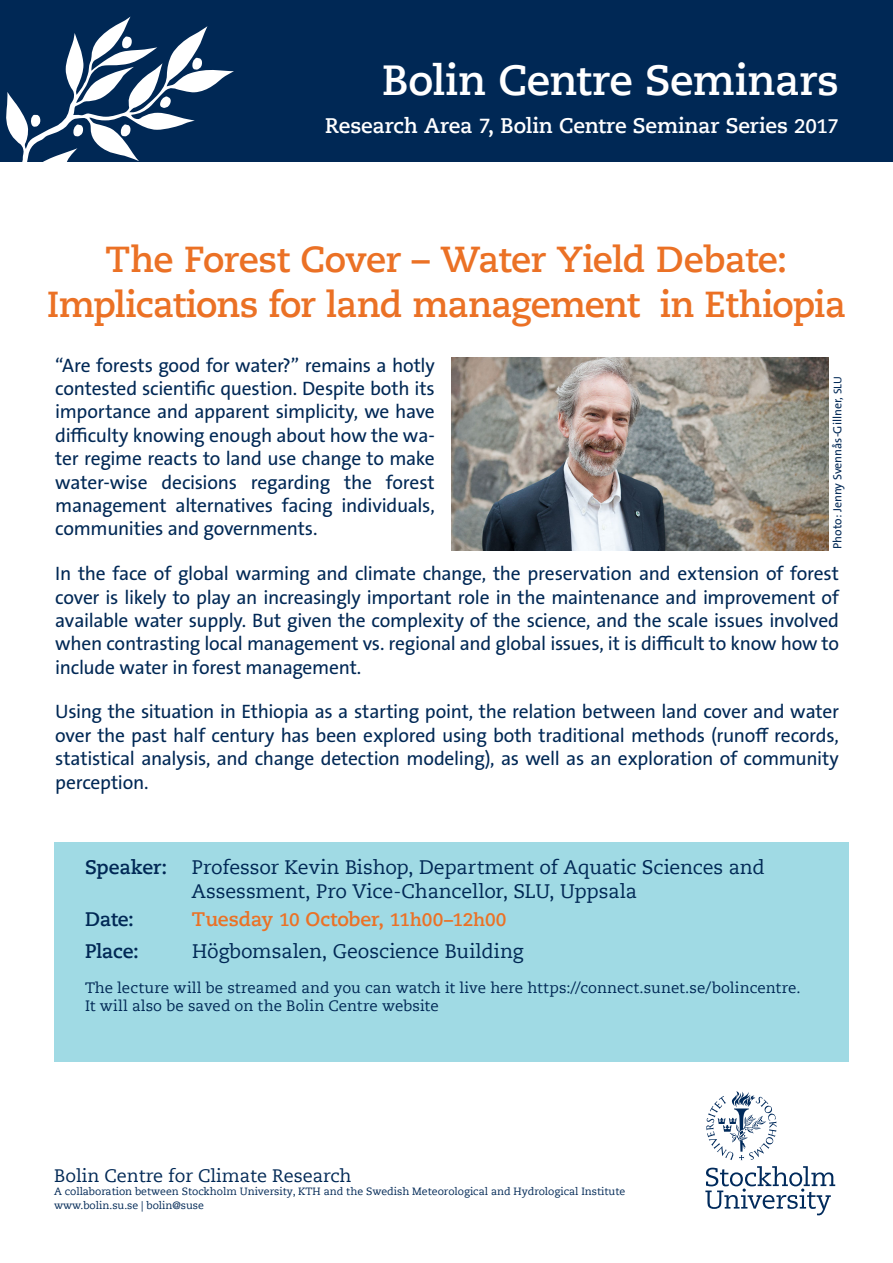
<style>
.page{position:relative;width:893px;height:1263px;background:#fff}
.page>*{position:absolute;margin:0;border:0;box-sizing:border-box;transform-origin:0 0}
.t1{font:700 42px "Caecilia Com 75";letter-spacing:-.01em;color:#fff}
.t2{font:700 36px/45px "Caecilia Com 75";letter-spacing:-.025em;color:#eb7125;text-align:center}
.t3{font:700 21px "Caecilia Com 75";letter-spacing:-.01em;color:#fff}
.t4{font:19.5px/23.4px "The Sans B W5 Plain";letter-spacing:-.015em;color:#002855;text-align:justify}
.t5{font:19.5px/24px "Caecilia Com 55 Roman";letter-spacing:-.005em;color:#002855}
.t6{font:700 19.5px "Caecilia Com 75";letter-spacing:-.005em;color:#eb7125}
.t7{font:700 19.5px "Caecilia Com 75";letter-spacing:-.015em;color:#002855}
.t8{font:18px "Caecilia Com 55 Roman";color:#002855}
.t9{font:15px/18px "Caecilia Com 55 Roman";letter-spacing:.005em;color:#002855}
.t10{font:12px "The Sans B W5 Plain";color:#002855}
.t11{font:10.5px "Caecilia Com 55 Roman";color:#002855}
.s1{font-size:20.25px}
.s2{font-size:19.5px}
.s3{font-size:11.25px}
.s4{font-size:18px}
</style>
<div class="page">
<div style="left:54px;top:842px;width:794px;height:219px;background:#a0dae4"></div>
<svg style="left:705px;top:1166px;width:130px;height:49px"></svg>
<svg style="left:706px;top:1091px;width:71px;height:69px"></svg>
<div style="left:0;top:0;width:893px;height:162px;background:#002855"></div>
<svg style="left:6px;top:16px;width:228px;height:146px"></svg>
<img style="left:452px;top:357px;width:376px;height:193px">
<p class="t1" style="left:382px;top:52px;width:458px">Bolin Centre Seminars</p>
<p class="t3" style="left:325px;top:111px;width:515px">Research Area <span class="s1">7</span>, Bolin Centre Seminar Series <span class="s2">2017</span></p>
<p class="t2" style="left:47px;top:236px;width:801px">The Forest Cover – Water Yield Debate:<br>Implications for land management in Ethiopia</p>
<p class="t4" style="left:55px;top:353px;width:381px">“Are forests good for water?” remains a hotly contested scientific question. Despite both its importance and apparent simplicity, we have difficulty knowing enough about how the wa&shy;ter regime reacts to land use change to make water-wise decisions regarding the forest management alternatives facing individuals, communities and governments.</p>
<p class="t4" style="left:55px;top:562px;width:785px">In the face of global warming and climate change, the preservation and extension of forest cover is likely to play an increasingly important role in the maintenance and improvement of available water supply. But given the complexity of the science, and the scale issues involved when contrasting local management vs. regional and global issues, it is difficult to know how to include water in forest management.</p>
<p class="t4" style="left:55px;top:700px;width:785px">Using the situation in Ethiopia as a starting point, the relation between land cover and water over the past half century has been explored using both traditional methods (runoff records, statistical analysis, and change detection modeling), as well as an exploration of community perception.</p>
<p class="t10" style="left:830px;top:549px;width:174px;rotate:-90deg">Photo: Jenny Svennås-Gillner, <span class="s3">SLU</span></p>
<p class="t7" style="left:85px;top:854px;width:84px">Speaker:</p>
<p class="t5" style="left:191px;top:855px;width:575px">Professor Kevin Bishop, Department of Aquatic Sciences and<br>Assessment, Pro Vice-Chancellor, SLU, Uppsala</p>
<p class="t7" style="left:85px;top:905px;width:51px">Date:</p>
<p class="t6" style="left:192px;top:905px;width:316px">Tuesday <span class="s4">10</span> October, <span class="s4">11h00–12h00</span></p>
<p class="t7" style="left:85px;top:937px;width:55px">Place:</p>
<p class="t5" style="left:192px;top:938px;width:333px">Högbomsalen, Geoscience Building</p>
<p class="t9" style="left:85px;top:978px;width:717px">The lecture will be streamed and you can watch it live here https://connect.sunet.se/bolincentre.<br>It will also be saved on the Bolin Centre website</p>
<p class="t8" style="left:54px;top:1164px;width:299px">Bolin Centre for Climate Research</p>
<p class="t11" style="left:54px;top:1185px;width:573px">A collaboration between Stockholm University, KTH and the Swedish Meteorological and Hydrological Institute</p>
<p class="t11" style="left:54px;top:1198px;width:152px">www.bolin.su.se | bolin@suse</p>
</div>
